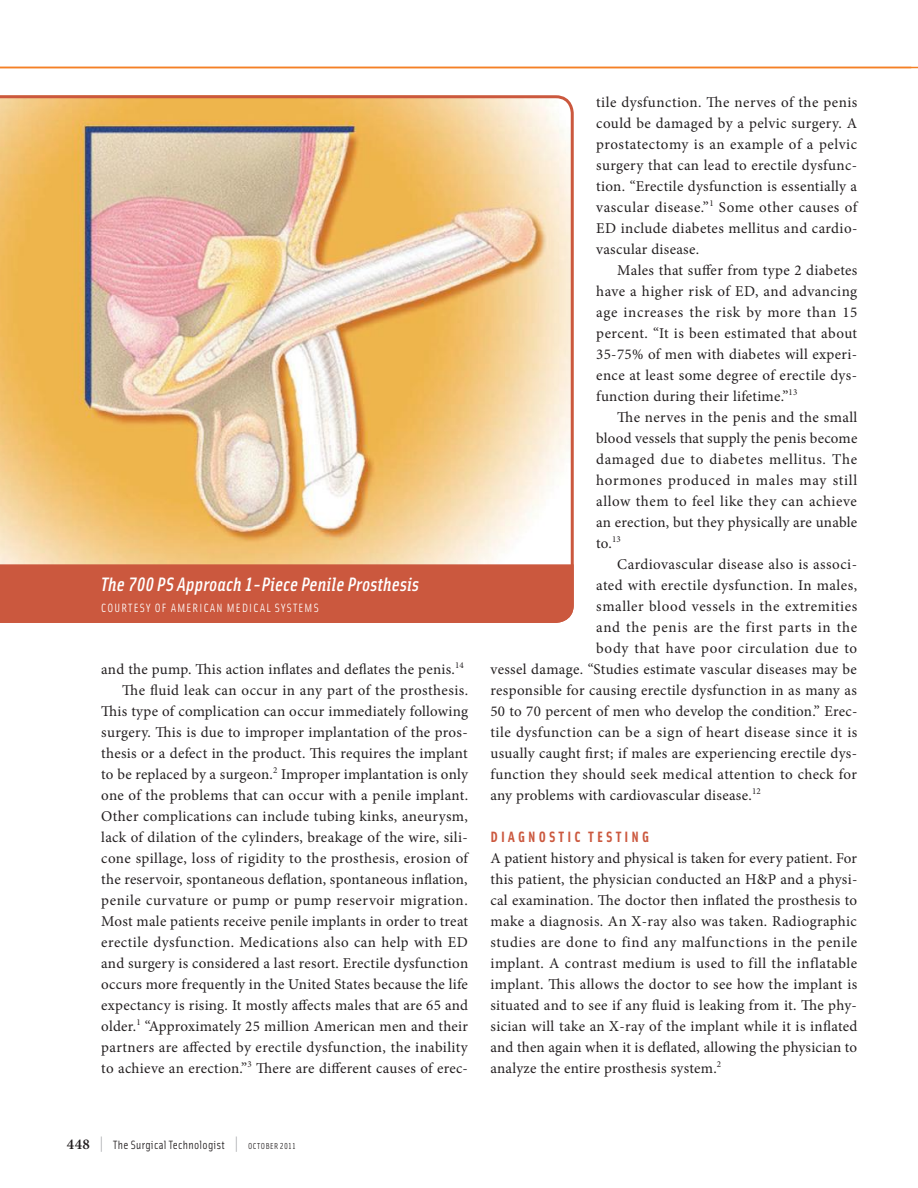
<style>
.page{position:relative;width:918px;height:1188px;background:#fff}
.page>*{position:absolute;margin:0;border:0;box-sizing:border-box;transform-origin:0 0}
.t1{font:italic 19.5px "Solex Medium Lining";letter-spacing:.01em;color:#fff}
.t2{font:15px/21px "Minion Pro";letter-spacing:.02em;color:#231f20;text-align:justify}
.t3{font:15px "Minion Pro";letter-spacing:.045em;color:#231f20}
.t4{font:15px "Minion Pro";letter-spacing:.04em;color:#231f20}
.t5{font:15px "Solex Bold Lining";letter-spacing:.21em;color:#cb583e}
.t6{font:12px "Solex";letter-spacing:.025em;color:#231f20}
.t7{font:12px "Solex Regular Lining";letter-spacing:.1em;color:#fff}
.s1{font-family:"Minion Pro";font-weight:600;font-size:15px}
.s2{font-family:"Solex Regular Lining";font-size:19.5px;color:#939598}
.s3{font-family:"Solex Regular Lining";font-size:8.7px}
</style>
<div class="page">
<hr style="left:0;top:67px;width:918px;height:1px;background:#f58025">
<img style="left:0;top:95px;width:574px;height:469px">
<div style="left:0;top:564px;width:574px;height:59px;background:#cb583e"></div>
<h1 class="t1" style="left:101px;top:573px;width:319px">The 700 PS Approach 1-Piece Penile Prosthesis</h1>
<p class="t7" style="left:101px;top:604px;width:219px">COURTESY OF AMERICAN MEDICAL SYSTEMS</p>
<p class="t2" style="left:101px;top:660px;width:369px;text-align:right">and the pump. This action inflates and deflates the penis.<sup>14<br></sup>The fluid leak can occur in any part of the prosthesis.<br>This type of complication can occur immediately following surgery. This is due to improper implantation of the pros&shy;thesis or a defect in the product. This requires the implant to be replaced by a surgeon.<sup>2</sup> Improper implantation is only one of the problems that can occur with a penile implant.<br>Other complications can include tubing kinks, aneurysm, lack of dilation of the cylinders, breakage of the wire, sili&shy;cone spillage, loss of rigidity to the prosthesis, erosion of the reservoir, spontaneous deflation, spontaneous inflation, penile curvature or pump or pump reservoir migration.<br>Most male patients receive penile implants in order to treat erectile dysfunction. Medications also can help with ED and surgery is considered a last resort. Erectile dysfunction occurs more frequently in the United States because the life expectancy is rising. It mostly affects males that are 65 and older.<sup>1</sup> “Approximately 25 million American men and their partners are affected by erectile dysfunction, the inability to achieve an erection.”<sup>3</sup> There are different causes of erec-</p>
<p class="t2" style="left:596px;top:93px;width:263px">tile dysfunction. The nerves of the penis could be damaged by a pelvic surgery. A prostatectomy is an example of a pelvic surgery that can lead to erectile dysfunc&shy;tion. “Erectile dysfunction is essentially a vascular disease.”<sup>1</sup> Some other causes of ED include diabetes mellitus and cardio&shy;vascular disease.</p>
<p class="t2" style="left:596px;top:261px;width:263px;text-indent:21px">Males that suffer from type 2 diabetes have a higher risk of ED, and advancing age increases the risk by more than 15 percent. “It is been estimated that about 35-75% of men with diabetes will experi&shy;ence at least some degree of erectile dys&shy;function during their lifetime.”<sup>13</sup></p>
<p class="t2" style="left:596px;top:408px;width:263px;text-indent:21px">The nerves in the penis and the small blood vessels that supply the penis become damaged due to diabetes mellitus. The hormones produced in males may still allow them to feel like they can achieve an erection, but they physically are unable to.<sup>13</sup></p>
<p class="t2" style="left:617px;top:555px;width:241px">Cardiovascular disease also is associ-</p>
<p class="t2" style="left:596px;top:576px;width:262px">ated with erectile dysfunction. In males,</p>
<p class="t4" style="left:596px;top:600px;width:263px">smaller blood vessels in the extremities</p>
<p class="t3" style="left:596px;top:621px;width:263px">and the penis are the first parts in the</p>
<p class="t3" style="left:596px;top:642px;width:262px">body that have poor circulation due to</p>
<p class="t2" style="left:491px;top:660px;width:368px">vessel damage. “Studies estimate vascular diseases may be</p>
<p class="t2" style="left:491px;top:681px;width:368px">responsible for causing erectile dysfunction in as many as</p>
<p class="t2" style="left:491px;top:702px;width:368px">50 to 70 percent of men who develop the condition.” Erec-</p>
<p class="t2" style="left:491px;top:723px;width:368px">tile dysfunction can be a sign of heart disease since it is</p>
<p class="t2" style="left:491px;top:744px;width:368px">usually caught first; if males are experiencing erectile dys-</p>
<p class="t2" style="left:491px;top:765px;width:368px">function they should seek medical attention to check for</p>
<p class="t2" style="left:491px;top:786px;width:272px">any problems with cardiovascular disease.<sup>12</sup></p>
<p class="t5" style="left:491px;top:831px;width:160px">DIAGNOSTIC TESTING</p>
<p class="t2" style="left:491px;top:849px;width:369px">A patient history and physical is taken for every patient. For this patient, the physician conducted an H&amp;P and a physi&shy;cal examination. The doctor then inflated the prosthesis to make a diagnosis. An X-ray also was taken. Radiographic studies are done to find any malfunctions in the penile implant. A contrast medium is used to fill the inflatable implant. This allows the doctor to see how the implant is situated and to see if any fluid is leaking from it. The phy&shy;sician will take an X-ray of the implant while it is inflated and then again when it is deflated, allowing the physician to analyze the entire prosthesis system.<sup>2</sup></p>
<p class="t6" style="left:67px;top:1140px;width:231px"><span class="s1">448</span> <span class="s2">|</span> The Surgical Technologist <span class="s2">|</span> <span class="s3">OCTOBER 2011</span></p>
</div>
